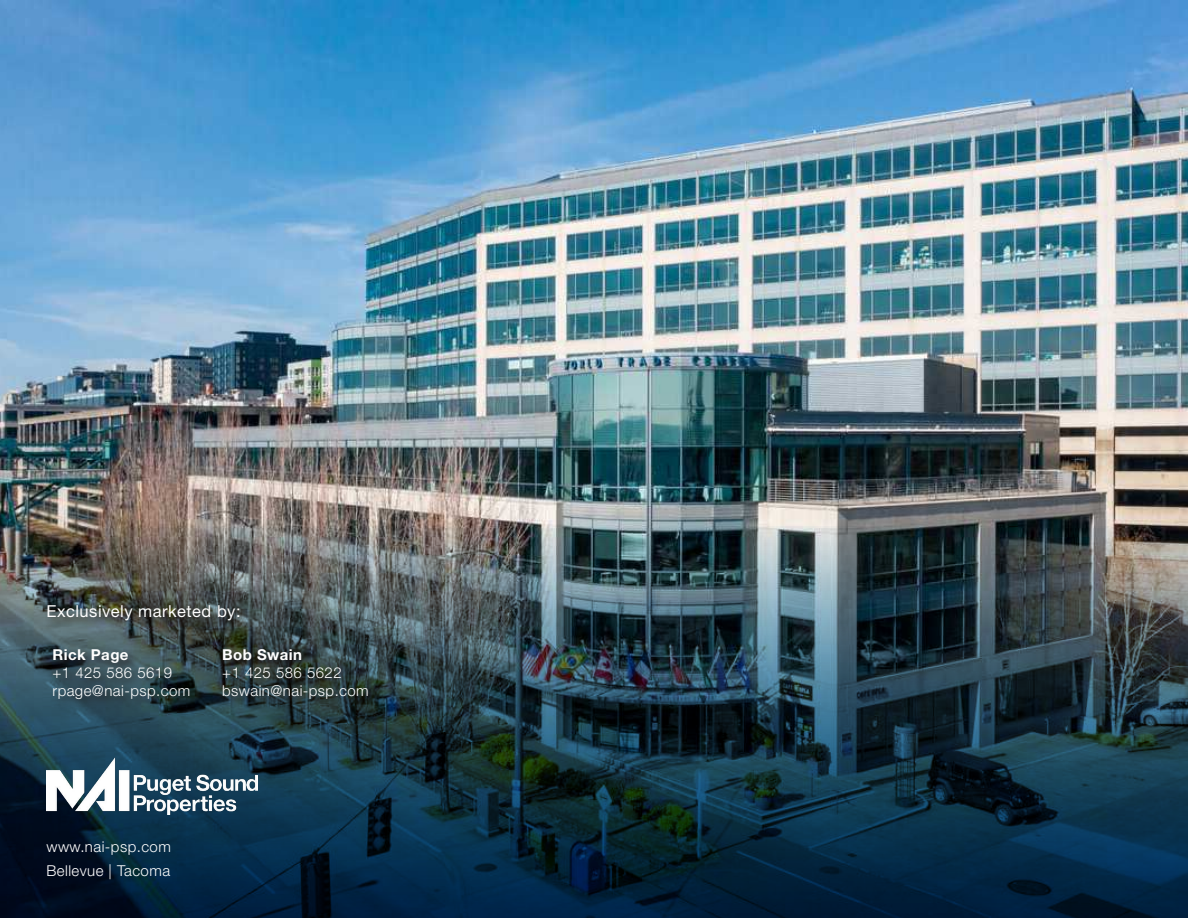
<style>
.page{position:relative;width:1188px;height:918px;background:#fff}
.page>*{position:absolute;margin:0;border:0;box-sizing:border-box;transform-origin:0 0}
.t1{font:16.5px "Helvetica Neue LT Std";letter-spacing:.03em;color:#fff}
.Paragraph_Text_Size_10{font:300 15px "Helvetica Neue LT Std";letter-spacing:.03em;color:#fff}
.Page_Header{font:300 15px "Helvetica Neue LT Std";letter-spacing:.03em;color:#fff}
.Paragraph_Text_Size_10-2{font:700 15px "Helvetica Neue LT Std";letter-spacing:.03em;color:#fff}
</style>
<div class="page">
<img style="left:0;top:0;width:1188px;height:526px">
<img style="left:0;top:528px;width:1188px;height:390px">
<svg style="left:45px;top:602px;width:335px;height:109px;background:#364749"></svg>
<img style="left:46px;top:758px;width:212px;height:57px">
<p class="t1" style="left:46px;top:601px;width:196px">Exclusively marketed by:</p>
<p class="Paragraph_Text_Size_10-2" style="left:52px;top:645px;width:78px">Rick Page</p>
<p class="Paragraph_Text_Size_10" style="left:52px;top:663px;width:121px">+1 425 586 5619</p>
<p class="Paragraph_Text_Size_10" style="left:52px;top:681px;width:139px">rpage@nai-psp.com</p>
<p class="Paragraph_Text_Size_10-2" style="left:222px;top:645px;width:81px">Bob Swain</p>
<p class="Paragraph_Text_Size_10" style="left:222px;top:663px;width:121px">+1 425 586 5622</p>
<p class="Paragraph_Text_Size_10" style="left:222px;top:681px;width:148px">bswain@nai-psp.com</p>
<p class="Page_Header" style="left:46px;top:837px;width:126px">www.nai-psp.com</p>
<p class="Page_Header" style="left:46px;top:862px;width:125px">Bellevue | Tacoma</p>
</div>
